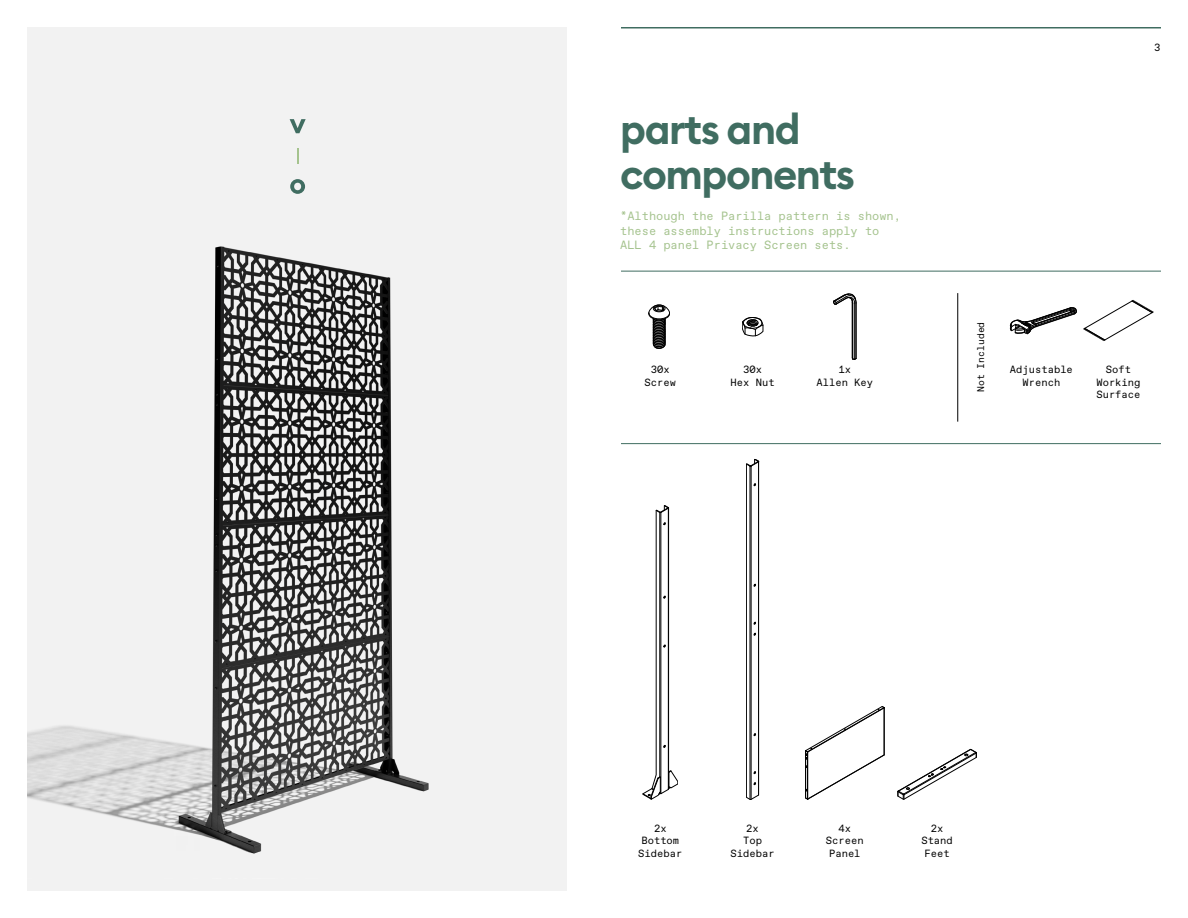
<style>
.page{position:relative;width:1188px;height:918px;background:#fff}
.page>*{position:absolute;margin:0;border:0;box-sizing:border-box;transform-origin:0 0}
.t1{font:600 42px/45px "Euclid Circular B";letter-spacing:-.035em;color:#406d61}
.t2{font:12px/14.4px "ABC Favorit Mono";color:#a5c38e}
.t3{font:10.5px/12.6px "ABC Favorit Mono";color:#000;text-align:center}
.t4{font:9.75px "ABC Favorit Mono";color:#000}
</style>
<div class="page">
<hr style="left:621px;top:27px;width:540px;height:1px;background:#406d61">
<hr style="left:621px;top:271px;width:540px;height:1px;background:#406d61">
<hr style="left:621px;top:443px;width:540px;height:1px;background:#406d61">
<svg style="left:742px;top:317px;width:21px;height:19px"></svg>
<svg style="left:649px;top:305px;width:21px;height:44px"></svg>
<hr style="left:856px;top:303px;width:1px;height:56px;background:#000">
<hr style="left:852px;top:302px;width:1px;height:56px;background:#000">
<hr style="left:853px;top:303px;width:1px;height:56px;background:#000">
<hr style="left:854px;top:304px;width:1px;height:55px;background:#000">
<svg style="left:833px;top:294px;width:23px;height:11px"></svg>
<svg style="left:643px;top:505px;width:35px;height:294px"></svg>
<svg style="left:746px;top:459px;width:13px;height:341px"></svg>
<svg style="left:898px;top:749px;width:79px;height:50px"></svg>
<svg style="left:805px;top:706px;width:80px;height:94px"></svg>
<div style="left:27px;top:27px;width:540px;height:864px;background:#f2f2f2"></div>
<img style="left:27px;top:246px;width:402px;height:608px">
<svg style="left:290px;top:119px;width:16px;height:14px"></svg>
<svg style="left:290px;top:179px;width:15px;height:15px"></svg>
<svg style="left:297px;top:149px;width:1px;height:15px"></svg>
<svg style="left:1083px;top:300px;width:70px;height:41px"></svg>
<hr style="left:957px;top:293px;width:1px;height:129px;background:#000">
<svg style="left:1010px;top:308px;width:66px;height:26px"></svg>
<h1 class="t1" style="left:620px;top:107px;width:236px">parts and components</h1>
<p class="t2" style="left:620px;top:209px;width:282px">*Although the Parilla pattern is shown, these assembly instructions apply to<br>ALL 4 panel Privacy Screen sets.</p>
<p class="t3" style="left:1154px;top:41px;width:8px">3</p>
<p class="t4" style="left:975px;top:392px;width:72px;rotate:-90deg">Not Included</p>
<p class="t3" style="left:645px;top:363px;width:33px">30x<br>Screw</p>
<p class="t3" style="left:731px;top:363px;width:46px">30x<br>Hex Nut</p>
<p class="t3" style="left:817px;top:363px;width:58px">1x<br>Allen Key</p>
<p class="t3" style="left:1010px;top:363px;width:64px">Adjustable<br>Wrench</p>
<p class="t3" style="left:1096px;top:363px;width:46px">Soft<br>Working<br>Surface</p>
<p class="t3" style="left:638px;top:822px;width:46px">2x<br>Bottom<br>Sidebar</p>
<p class="t3" style="left:731px;top:822px;width:46px">2x<br>Top<br>Sidebar</p>
<p class="t3" style="left:826px;top:822px;width:39px">4x<br>Screen<br>Panel</p>
<p class="t3" style="left:921px;top:822px;width:33px">2x<br>Stand<br>Feet</p>
</div>
